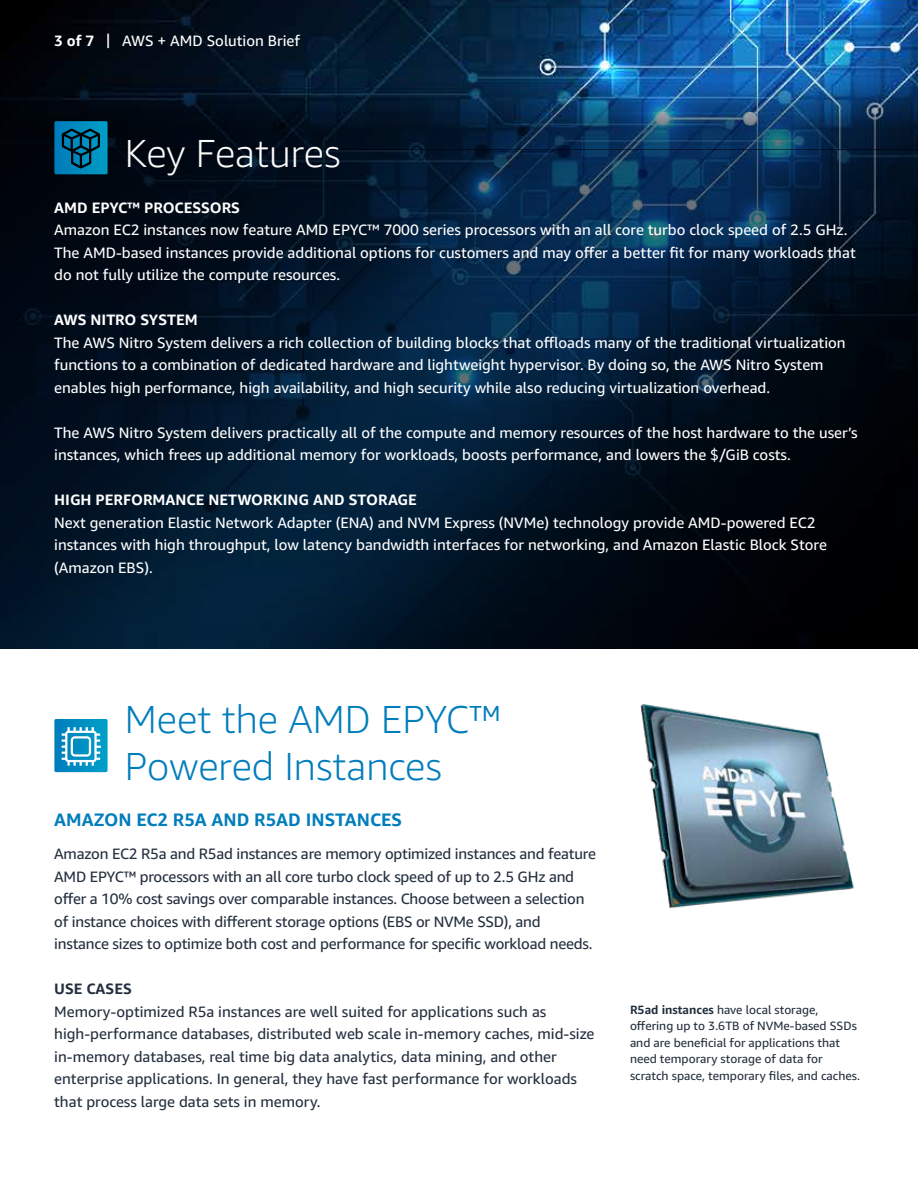
<style>
.page{position:relative;width:918px;height:1188px;background:#fff}
.page>*{position:absolute;margin:0;border:0;box-sizing:border-box;transform-origin:0 0}
.t1{font:300 39px/46.8px "Amazon Ember";color:#007dbc}
.t2{font:300 39px "Amazon Ember";color:#fff}
.t3{font:700 18px "Amazon Ember";color:#007dbc}
.t4{font:15px/22.5px "Amazon Ember";color:#fff}
.t5{font:15px/22.5px "Amazon Ember";letter-spacing:-.015em;color:#232f3e}
.t6{font:700 15px "Amazon Ember";color:#fff}
.t7{font:700 15px "Amazon Ember";color:#232f3e}
.t8{font:12px/16.5px "Amazon Ember";color:#232f3e}
.s1{font-weight:700}
</style>
<div class="page">
<img style="left:0;top:0;width:918px;height:70px">
<img style="left:641px;top:713px;width:214px;height:196px">
<img style="left:0;top:70px;width:918px;height:643px">
<svg style="left:54px;top:719px;width:54px;height:53px"></svg>
<svg style="left:54px;top:121px;width:54px;height:53px"></svg>
<p class="t4" style="left:54px;top:30px;width:247px"><span class="s1">3 of 7</span> | AWS + AMD Solution Brief</p>
<h1 class="t2" style="left:125px;top:129px;width:217px">Key Features</h1>
<p class="t6" style="left:54px;top:198px;width:187px">AMD EPYC™ PROCESSORS</p>
<p class="t4" style="left:54px;top:219px;width:803px">Amazon EC2 instances now feature AMD EPYC™ 7000 series processors with an all core turbo clock speed of 2.5 GHz.<br>The AMD-based instances provide additional options for customers and may offer a better fit for many workloads that do not fully utilize the compute resources.</p>
<p class="t6" style="left:54px;top:311px;width:145px">AWS NITRO SYSTEM</p>
<p class="t4" style="left:54px;top:331px;width:793px">The AWS Nitro System delivers a rich collection of building blocks that offloads many of the traditional virtualization functions to a combination of dedicated hardware and lightweight hypervisor. By doing so, the AWS Nitro System enables high performance, high availability, and high security while also reducing virtualization overhead.</p>
<p class="t4" style="left:54px;top:421px;width:805px">The AWS Nitro System delivers practically all of the compute and memory resources of the host hardware to the user’s instances, which frees up additional memory for workloads, boosts performance, and lowers the $/GiB costs.</p>
<p class="t6" style="left:54px;top:491px;width:364px">HIGH PERFORMANCE NETWORKING AND STORAGE</p>
<p class="t4" style="left:54px;top:511px;width:774px">Next generation Elastic Network Adapter (ENA) and NVM Express (NVMe) technology provide AMD-powered EC2 instances with high throughput, low latency bandwidth interfaces for networking, and Amazon Elastic Block Store (Amazon EBS).</p>
<h1 class="t1" style="left:125px;top:696px;width:377px">Meet the AMD EPYC™<br>Powered Instances</h1>
<p class="t3" style="left:54px;top:809px;width:349px">AMAZON EC2 R5A AND R5AD INSTANCES</p>
<p class="t5" style="left:54px;top:843px;width:543px">Amazon EC2 R5a and R5ad instances are memory optimized instances and feature AMD EPYC™ processors with an all core turbo clock speed of up to 2.5 GHz and offer a 10% cost savings over comparable instances. Choose between a selection of instance choices with different storage options (EBS or NVMe SSD), and instance sizes to optimize both cost and performance for specific workload needs.</p>
<p class="t7" style="left:54px;top:980px;width:79px">USE CASES</p>
<p class="t5" style="left:54px;top:1000px;width:542px">Memory-optimized R5a instances are well suited for applications such as high-performance databases, distributed web scale in-memory caches, mid-size in-memory databases, real time big data analytics, data mining, and other enterprise applications. In general, they have fast performance for workloads that process large data sets in memory.</p>
<p class="t8" style="left:630px;top:1001px;width:232px"><span class="s1">R5ad instances</span> have local storage, offering up to 3.6TB of NVMe-based SSDs and are beneficial for applications that need temporary storage of data for scratch space, temporary files, and caches.</p>
</div>
